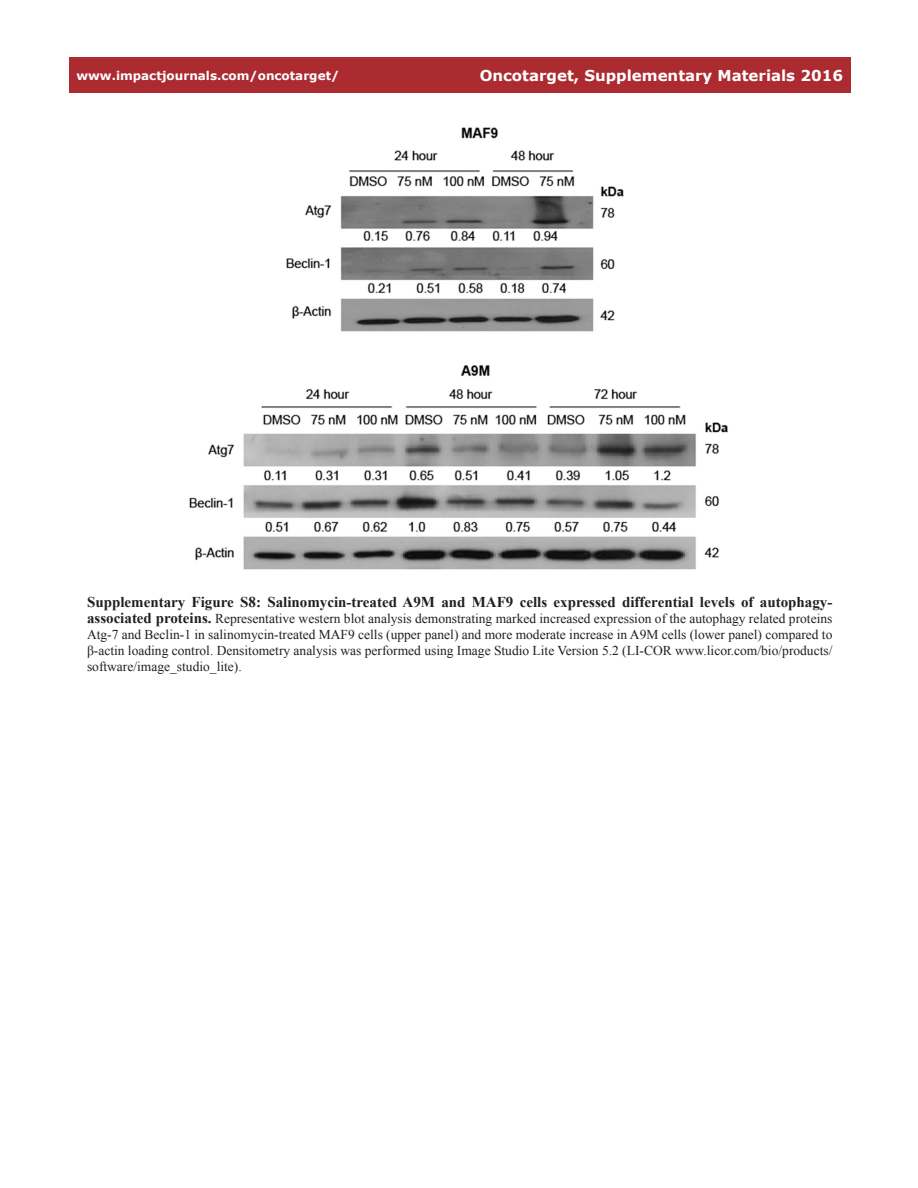
<style>
.page{position:relative;width:918px;height:1188px;background:#fff}
.page>*{position:absolute;margin:0;border:0;box-sizing:border-box;transform-origin:0 0}
.figuretext{font:700 15px "Times New Roman";color:#231f20}
.t1{font:700 15px "Verdana";color:#fff}
.figuretext-2{font:13.5px/16.2px "Times New Roman";color:#231f20;text-align:justify}
.t2{font:700 12px "Verdana";color:#fff}
.s1{font-weight:700;font-size:15px}
</style>
<div class="page">
<div style="left:69px;top:57px;width:781px;height:36px;background:#ac2b31"></div>
<img style="left:190px;top:127px;width:538px;height:442px">
<p class="t2" style="left:76px;top:67px;width:264px">www.impactjournals.com/oncotarget/</p>
<p class="t1" style="left:480px;top:65px;width:365px">Oncotarget, Supplementary Materials 2016</p>
<p class="figuretext" style="left:87px;top:591px;width:747px">Supplementary Figure S8: Salinomycin-treated A9M and MAF9 cells expressed differential levels of autophagy-</p>
<p class="figuretext-2" style="left:87px;top:610px;width:747px"><span class="s1">associated proteins.</span> Representative western blot analysis demonstrating marked increased expression of the autophagy related proteins Atg-7 and Beclin-1 in salinomycin-treated MAF9 cells (upper panel) and more moderate increase in A9M cells (lower panel) compared to β-actin loading control. Densitometry analysis was performed using Image Studio Lite Version 5.2 (LI-COR www.licor.com/bio/products/ software/image_studio_lite).</p>
</div>
